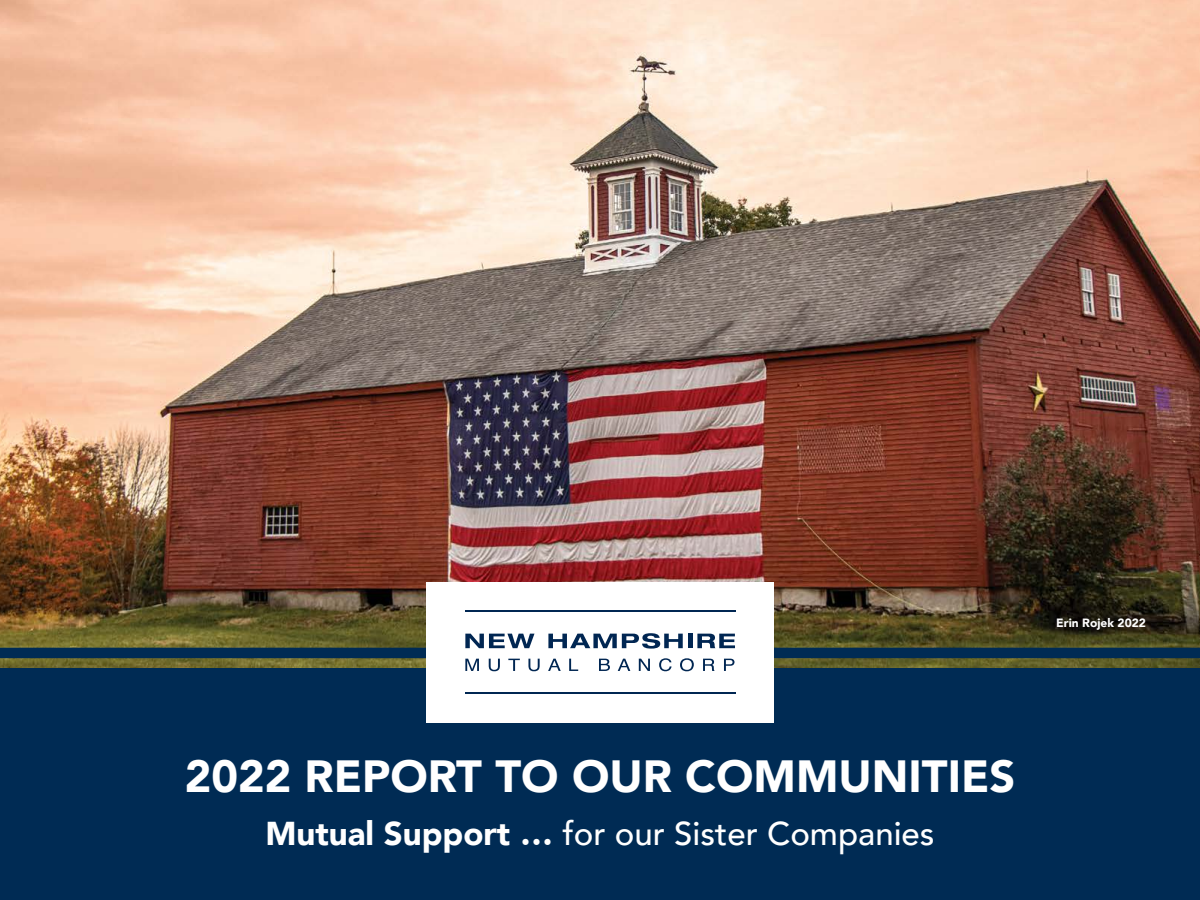
<style>
.page{position:relative;width:1200px;height:900px;background:#fff}
.page>*{position:absolute;margin:0;border:0;box-sizing:border-box;transform-origin:0 0}
.t1{font:900 45px "Avenir";color:#fff}
.t2{font:500 33px "Avenir";color:#fff}
.t3{font:900 12px "Avenir";color:#fff}
.s1{font-weight:900}
</style>
<div class="page">
<img style="left:0;top:0;width:1200px;height:668px">
<div style="left:0;top:668px;width:1200px;height:232px;background:#002b54"></div>
<div style="left:0;top:647px;width:1200px;height:11px;background:#002b54"></div>
<div style="left:426px;top:582px;width:348px;height:140px;background:#fff"></div>
<svg style="left:465px;top:633px;width:69px;height:15px"></svg>
<svg style="left:548px;top:633px;width:135px;height:15px"></svg>
<hr style="left:688px;top:633px;width:4px;height:15px;background:#002652">
<svg style="left:697px;top:633px;width:38px;height:15px"></svg>
<svg style="left:465px;top:658px;width:14px;height:13px"></svg>
<svg style="left:489px;top:658px;width:11px;height:13px"></svg>
<svg style="left:508px;top:658px;width:12px;height:13px"></svg>
<svg style="left:528px;top:658px;width:12px;height:13px"></svg>
<svg style="left:548px;top:658px;width:13px;height:13px"></svg>
<svg style="left:569px;top:658px;width:9px;height:13px"></svg>
<svg style="left:599px;top:658px;width:11px;height:13px"></svg>
<svg style="left:618px;top:658px;width:12px;height:13px"></svg>
<svg style="left:639px;top:658px;width:11px;height:13px"></svg>
<svg style="left:659px;top:658px;width:12px;height:13px"></svg>
<svg style="left:680px;top:658px;width:14px;height:13px"></svg>
<svg style="left:703px;top:658px;width:12px;height:13px"></svg>
<svg style="left:724px;top:658px;width:10px;height:13px"></svg>
<hr style="left:465px;top:692px;width:270px;height:2px;background:#002652">
<hr style="left:465px;top:610px;width:270px;height:2px;background:#002652">
<p class="t3" style="left:1056px;top:612px;width:91px">Erin Rojek 2022</p>
<h1 class="t1" style="left:185px;top:738px;width:832px">2022 REPORT TO OUR COMMUNITIES</h1>
<p class="t2" style="left:265px;top:805px;width:671px"><span class="s1">Mutual Support …</span> for our Sister Companies</p>
</div>
